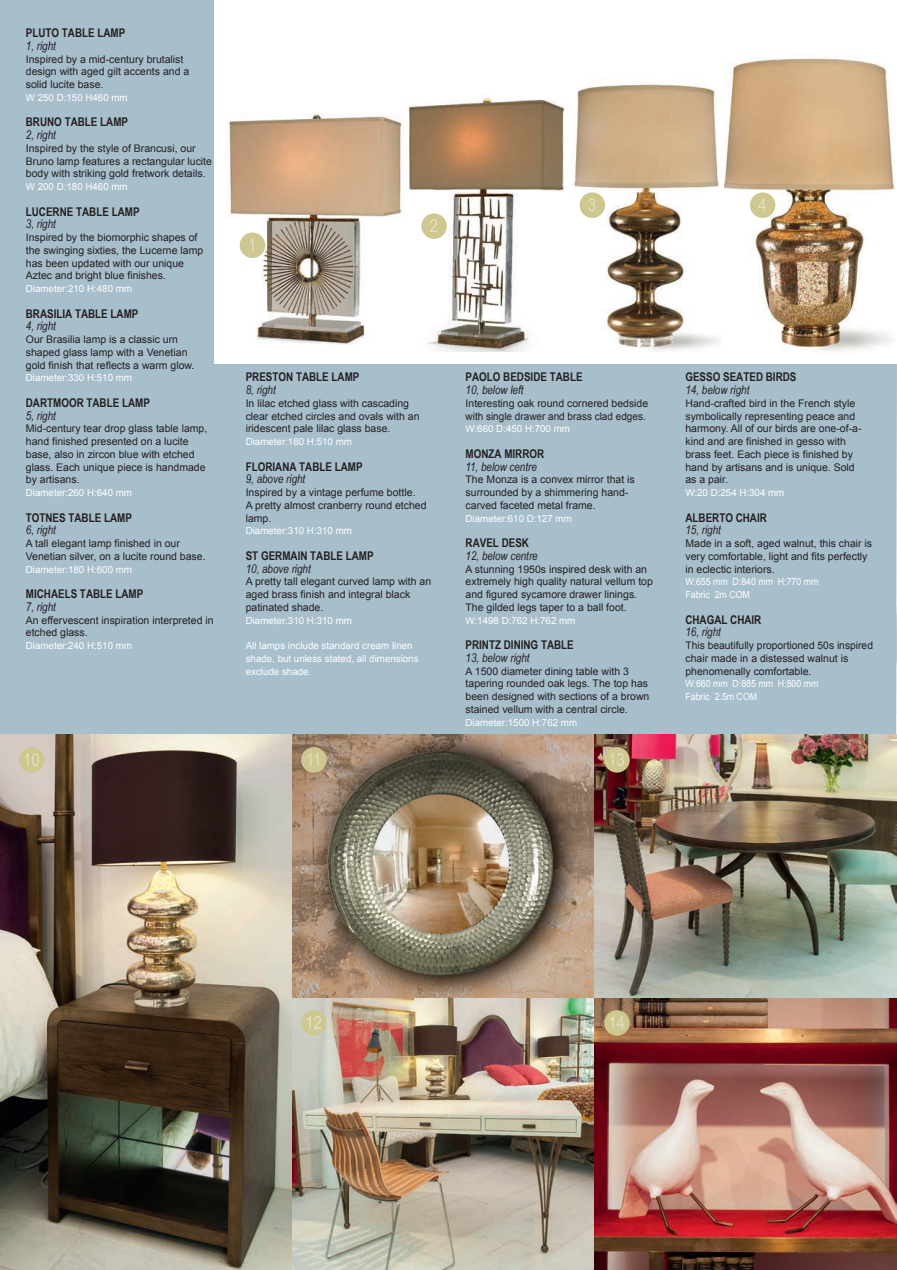
<style>
.page{position:relative;width:897px;height:1270px;background:#fff}
.page>*{position:absolute;margin:0;border:0;box-sizing:border-box;transform-origin:0 0}
.t1{font:700 12px "Arial Narrow";color:#231f20}
.t2{font:italic 12px "Arial Narrow";color:#231f20}
.t3{font:10.5px/12.8px "Arial";color:#231f20}
.t4{font:9.75px/12.8px "Arial";color:#fff}
.t5{font:9.75px/12.8px "Arial";color:#fff;scale:.9 1}
</style>
<div class="page">
<img style="left:573px;top:84px;width:146px;height:267px">
<div style="left:0;top:0;width:214px;height:365px;background:#a7becb"></div>
<div style="left:0;top:365px;width:896px;height:369px;background:#a7becb"></div>
<img style="left:896px;top:365px;width:1px;height:369px">
<img style="left:724px;top:58px;width:170px;height:294px">
<img style="left:404px;top:97px;width:161px;height:254px">
<img style="left:228px;top:114px;width:176px;height:231px">
<div style="left:240px;top:232px;width:25px;height:26px;background:#cec890;border-radius:50%"></div>
<div style="left:421px;top:213px;width:26px;height:26px;background:#cec890;border-radius:50%"></div>
<svg style="left:430px;top:219px;width:7px;height:13px"></svg>
<div style="left:580px;top:192px;width:25px;height:26px;background:#cec890;border-radius:50%"></div>
<svg style="left:588px;top:198px;width:7px;height:13px"></svg>
<div style="left:750px;top:192px;width:25px;height:26px;background:#cec890;border-radius:50%"></div>
<svg style="left:758px;top:198px;width:8px;height:13px"></svg>
<img style="left:0;top:734px;width:896px;height:536px">
<div style="left:19px;top:747px;width:25px;height:25px;background:#cec890;border-radius:50%"></div>
<svg style="left:25px;top:753px;width:14px;height:13px"></svg>
<div style="left:301px;top:747px;width:26px;height:25px;background:#cec890;border-radius:50%"></div>
<svg style="left:307px;top:753px;width:11px;height:13px"></svg>
<div style="left:604px;top:747px;width:26px;height:25px;background:#cec890;border-radius:50%"></div>
<svg style="left:610px;top:753px;width:14px;height:13px"></svg>
<div style="left:301px;top:1010px;width:26px;height:25px;background:#cec890;border-radius:50%"></div>
<svg style="left:307px;top:1016px;width:14px;height:13px"></svg>
<div style="left:604px;top:1010px;width:26px;height:25px;background:#cec890;border-radius:50%"></div>
<svg style="left:610px;top:1016px;width:14px;height:13px"></svg>
<svg style="left:0;top:1265px;width:4px;height:5px"></svg>
<p class="t1" style="left:26px;top:26px;width:101px">PLUTO TABLE LAMP</p>
<p class="t2" style="left:26px;top:39px;width:32px">1, right</p>
<p class="t3" style="left:26px;top:53px;width:165px">Inspired by a mid-century brutalist design with aged gilt accents and a solid lucite base.</p>
<p class="t4" style="left:26px;top:91px;width:103px">W 250 D:150 H460 mm</p>
<p class="t1" style="left:26px;top:115px;width:104px">BRUNO TABLE LAMP</p>
<p class="t2" style="left:26px;top:128px;width:32px">2, right</p>
<p class="t3" style="left:26px;top:142px;width:188px">Inspired by the style of Brancusi, our<br>Bruno lamp features a rectangular lucite body with striking gold fretwork details.</p>
<p class="t4" style="left:26px;top:180px;width:103px">W 200 D:180 H460 mm</p>
<p class="t1" style="left:26px;top:204px;width:115px">LUCERNE TABLE LAMP</p>
<p class="t2" style="left:26px;top:217px;width:32px">3, right</p>
<p class="t3" style="left:26px;top:231px;width:179px">Inspired by the biomorphic shapes of the swinging sixties, the Lucerne lamp has been updated with our unique Aztec and bright blue finishes.</p>
<p class="t4" style="left:26px;top:282px;width:108px">Diameter:210 H:480 mm</p>
<p class="t1" style="left:26px;top:306px;width:114px">BRASILIA TABLE LAMP</p>
<p class="t2" style="left:26px;top:319px;width:32px">4, right</p>
<p class="t3" style="left:26px;top:333px;width:170px">Our Brasilia lamp is a classic urn shaped glass lamp with a Venetian gold finish that reflects a warm glow.</p>
<p class="t4" style="left:26px;top:372px;width:108px">Diameter:330 H:510 mm</p>
<p class="t1" style="left:26px;top:396px;width:126px">DARTMOOR TABLE LAMP</p>
<p class="t2" style="left:26px;top:408px;width:32px">5, right</p>
<p class="t3" style="left:26px;top:422px;width:183px">Mid-century tear drop glass table lamp, hand finished presented on a lucite base, also in zircon blue with etched glass. Each unique piece is handmade by artisans.</p>
<p class="t4" style="left:26px;top:486px;width:108px">Diameter:260 H:640 mm</p>
<p class="t1" style="left:26px;top:510px;width:108px">TOTNES TABLE LAMP</p>
<p class="t2" style="left:26px;top:523px;width:32px">6, right</p>
<p class="t3" style="left:26px;top:537px;width:181px">A tall elegant lamp finished in our<br>Venetian silver, on a lucite round base.</p>
<p class="t4" style="left:26px;top:563px;width:108px">Diameter:180 H:600 mm</p>
<p class="t1" style="left:26px;top:587px;width:119px">MICHAELS TABLE LAMP</p>
<p class="t2" style="left:26px;top:600px;width:32px">7, right</p>
<p class="t3" style="left:26px;top:614px;width:189px">An effervescent inspiration interpreted in etched glass.</p>
<p class="t4" style="left:26px;top:639px;width:108px">Diameter:240 H:510 mm</p>
<p class="t1" style="left:246px;top:370px;width:115px">PRESTON TABLE LAMP</p>
<p class="t2" style="left:246px;top:383px;width:32px">8, right</p>
<p class="t3" style="left:246px;top:397px;width:175px">In lilac etched glass with cascading clear etched circles and ovals with an iridescent pale lilac glass base.</p>
<p class="t4" style="left:246px;top:435px;width:108px">Diameter:180 H:510 mm</p>
<p class="t1" style="left:246px;top:459px;width:118px">FLORIANA TABLE LAMP</p>
<p class="t2" style="left:246px;top:472px;width:61px">9, above right</p>
<p class="t3" style="left:246px;top:486px;width:182px">Inspired by a vintage perfume bottle.<br>A pretty almost cranberry round etched lamp.</p>
<p class="t4" style="left:246px;top:525px;width:108px">Diameter:310 H:310 mm</p>
<p class="t1" style="left:246px;top:549px;width:129px">ST GERMAIN TABLE LAMP</p>
<p class="t2" style="left:246px;top:561px;width:67px">10, above right</p>
<p class="t3" style="left:246px;top:575px;width:187px">A pretty tall elegant curved lamp with an aged brass finish and integral black patinated shade.</p>
<p class="t4" style="left:246px;top:614px;width:108px">Diameter:310 H:310 mm</p>
<p class="t4" style="left:246px;top:639px;width:174px">All lamps include standard cream linen shade, but unless stated, all dimensions exclude shade.</p>
<p class="t1" style="left:465px;top:370px;width:119px">PAOLO BEDSIDE TABLE</p>
<p class="t2" style="left:465px;top:383px;width:59px">10, below left</p>
<p class="t3" style="left:465px;top:397px;width:184px">Interesting oak round cornered bedside with single drawer and brass clad edges.</p>
<p class="t4" style="left:465px;top:423px;width:106px">W:660 D:450 H:700 mm</p>
<p class="t1" style="left:465px;top:447px;width:80px">MONZA MIRROR</p>
<p class="t2" style="left:465px;top:459px;width:73px">11, below centre</p>
<p class="t3" style="left:465px;top:473px;width:171px">The Monza is a convex mirror that is surrounded by a shimmering hand&shy;carved faceted metal frame.</p>
<p class="t4" style="left:465px;top:512px;width:108px">Diameter:610 D:127 mm</p>
<p class="t1" style="left:465px;top:536px;width:65px">RAVEL DESK</p>
<p class="t2" style="left:465px;top:549px;width:74px">12, below centre</p>
<p class="t3" style="left:465px;top:563px;width:189px">A stunning 1950s inspired desk with an extremely high quality natural vellum top and figured sycamore drawer linings.<br>The gilded legs taper to a ball foot.</p>
<p class="t4" style="left:465px;top:614px;width:111px">W:1498 D:762 H:762 mm</p>
<p class="t1" style="left:465px;top:638px;width:110px">PRINTZ DINING TABLE</p>
<p class="t2" style="left:465px;top:651px;width:65px">13, below right</p>
<p class="t3" style="left:465px;top:665px;width:185px">A 1500 diameter dining table with 3 tapering rounded oak legs. The top has been designed with sections of a brown stained vellum with a central circle.</p>
<p class="t4" style="left:465px;top:716px;width:113px">Diameter:1500 H:762 mm</p>
<p class="t1" style="left:685px;top:370px;width:112px">GESSO SEATED BIRDS</p>
<p class="t2" style="left:685px;top:383px;width:65px">14, below right</p>
<p class="t3" style="left:685px;top:397px;width:178px">Hand-crafted bird in the French style symbolically representing peace and harmony. All of our birds are one-of-a&shy;kind and are finished in gesso with brass feet. Each piece is finished by hand by artisans and is unique. Sold as a pair.</p>
<p class="t4" style="left:685px;top:486px;width:100px">W:20 D:254 H:304 mm</p>
<p class="t1" style="left:685px;top:510px;width:83px">ALBERTO CHAIR</p>
<p class="t2" style="left:685px;top:523px;width:37px">15, right</p>
<p class="t3" style="left:685px;top:537px;width:188px">Made in a soft, aged walnut, this chair is very comfortable, light and fits perfectly in eclectic interiors.</p>
<p class="t5" style="left:685px;top:576px;width:149px">W:655 mm D:840 mm H:770 mm<br>Fabric 2m COM</p>
<p class="t1" style="left:685px;top:612px;width:77px">CHAGAL CHAIR</p>
<p class="t2" style="left:685px;top:625px;width:37px">16, right</p>
<p class="t3" style="left:685px;top:639px;width:189px">This beautifully proportioned 50s inspired chair made in a distessed walnut is phenomenally comfortable.</p>
<p class="t5" style="left:685px;top:678px;width:149px">W:660 mm D:885 mm H:800 mm<br>Fabric 2.5m COM</p>
</div>
